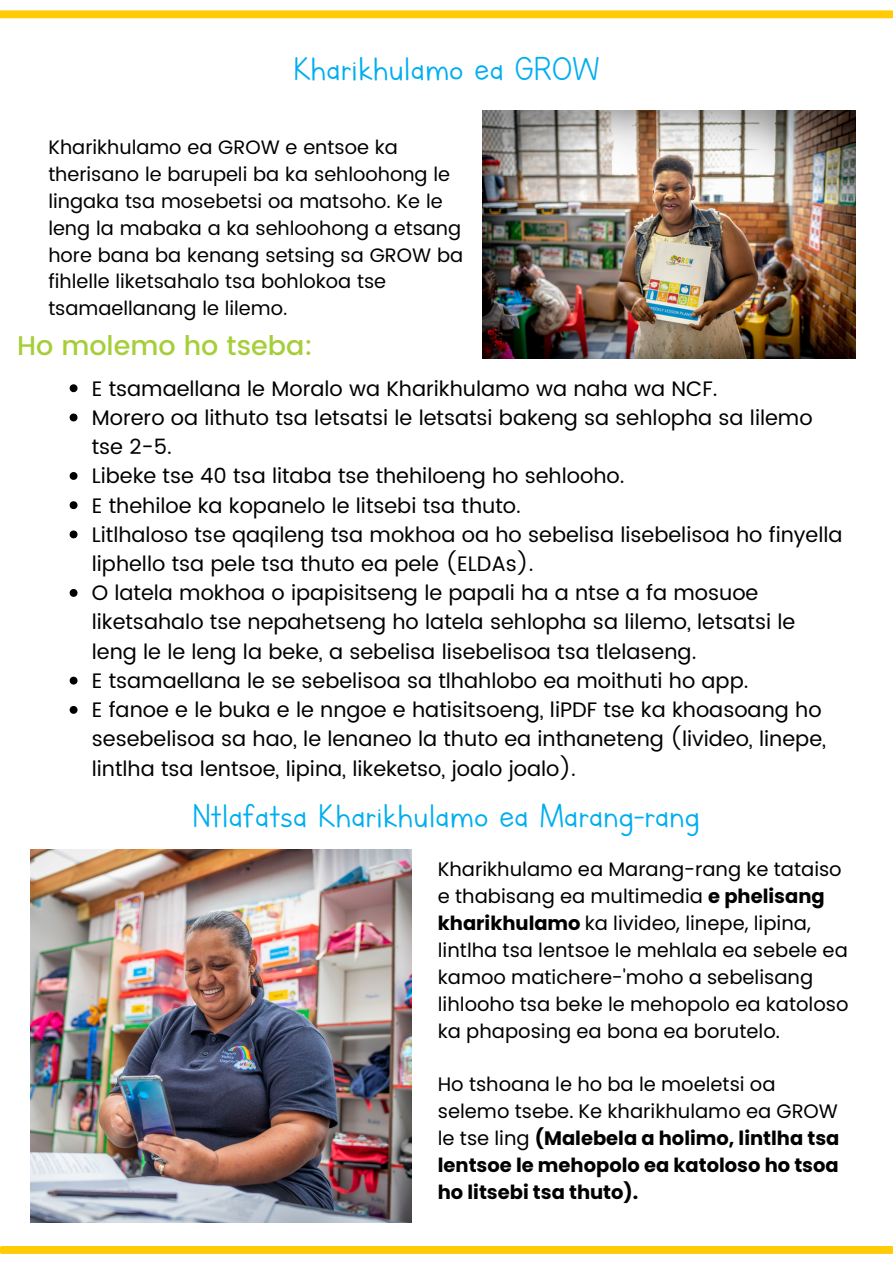
<style>
.page{position:relative;width:893px;height:1264px;background:#fff}
.page>*{position:absolute;margin:0;border:0;box-sizing:border-box;transform-origin:0 0}
.t1{font:39px "Lettersfor Learners";color:#00aeef}
.t2{font:500 27px "Poppins";color:#a6ce39}
.t3{font:21px/29.2px "Poppins";color:#000}
.t4{font:19.5px/27px "Poppins";color:#000}
.t5{font:700 19.5px/27px "Poppins";color:#000}
.s1{font-weight:700}
.s2{font-weight:400}
</style>
<div class="page">
<img style="left:482px;top:110px;width:373px;height:249px">
<img style="left:30px;top:849px;width:381px;height:373px">
<svg style="left:70px;top:384px;width:7px;height:8px"></svg>
<svg style="left:70px;top:413px;width:7px;height:8px"></svg>
<svg style="left:70px;top:472px;width:7px;height:8px"></svg>
<svg style="left:70px;top:501px;width:7px;height:8px"></svg>
<svg style="left:70px;top:530px;width:7px;height:8px"></svg>
<svg style="left:70px;top:589px;width:7px;height:8px"></svg>
<svg style="left:70px;top:676px;width:7px;height:8px"></svg>
<svg style="left:70px;top:706px;width:7px;height:7px"></svg>
<svg style="left:0;top:10px;width:892px;height:8px;background:#ffcd10"></svg>
<div style="left:0;top:1246px;width:892px;height:7px;background:#ffcb05"></div>
<p class="t1" style="left:293px;top:50px;width:307px">Kharikhulamo ea GROW</p>
<p class="t4" style="left:48px;top:133px;width:416px">Kharikhulamo ea GROW e entsoe ka therisano le barupeli ba ka sehloohong le lingaka tsa mosebetsi oa matsoho. Ke le leng la mabaka a ka sehloohong a etsang hore bana ba kenang setsing sa GROW ba fihlelle liketsahalo tsa bohlokoa tse tsamaellanang le lilemo.</p>
<p class="t2" style="left:17px;top:326px;width:297px">Ho molemo ho tseba:</p>
<p class="t3" style="left:92px;top:373px;width:627px">E tsamaellana le Moralo wa Kharikhulamo wa naha wa NCF.</p>
<p class="t3" style="left:92px;top:403px;width:722px">Morero oa lithuto tsa letsatsi le letsatsi bakeng sa sehlopha sa lilemo tse 2-5.</p>
<p class="t3" style="left:92px;top:461px;width:534px">Libeke tse 40 tsa litaba tse thehiloeng ho sehlooho.</p>
<p class="t3" style="left:92px;top:490px;width:430px">E thehiloe ka kopanelo le litsebi tsa thuto.</p>
<p class="t3" style="left:92px;top:520px;width:752px">Litlhaloso tse qaqileng tsa mokhoa oa ho sebelisa lisebelisoa ho finyella liphello tsa pele tsa thuto ea pele (ELDAs).</p>
<p class="t3" style="left:92px;top:578px;width:705px">O latela mokhoa o ipapisitseng le papali ha a ntse a fa mosuoe liketsahalo tse nepahetseng ho latela sehlopha sa lilemo, letsatsi le leng le le leng la beke, a sebelisa lisebelisoa tsa tlelaseng.</p>
<p class="t3" style="left:92px;top:666px;width:658px">E tsamaellana le se sebelisoa sa tlhahlobo ea moithuti ho app.</p>
<p class="t3" style="left:92px;top:695px;width:735px">E fanoe e le buka e le nngoe e hatisitsoeng, liPDF tse ka khoasoang ho sesebelisoa sa hao, le lenaneo la thuto ea inthaneteng (livideo, linepe, lintlha tsa lentsoe, lipina, likeketso, joalo joalo).</p>
<p class="t1" style="left:192px;top:798px;width:509px">Ntlafatsa Kharikhulamo ea Marang-rang</p>
<p class="t4" style="left:438px;top:855px;width:412px">Kharikhulamo ea Marang-rang ke tataiso e thabisang ea multimedia <span class="s1">e phelisang kharikhulamo</span> ka livideo, linepe, lipina, lintlha tsa lentsoe le mehlala ea sebele ea kamoo matichere-'moho a sebelisang lihlooho tsa beke le mehopolo ea katoloso ka phaposing ea bona ea borutelo.</p>
<p class="t5" style="left:438px;top:1071px;width:403px"><span class="s2">Ho tshoana le ho ba le moeletsi oa selemo tsebe. Ke kharikhulamo ea GROW le tse ling</span> (Malebela a holimo, lintlha tsa lentsoe le mehopolo ea katoloso ho tsoa ho litsebi tsa thuto).</p>
</div>
